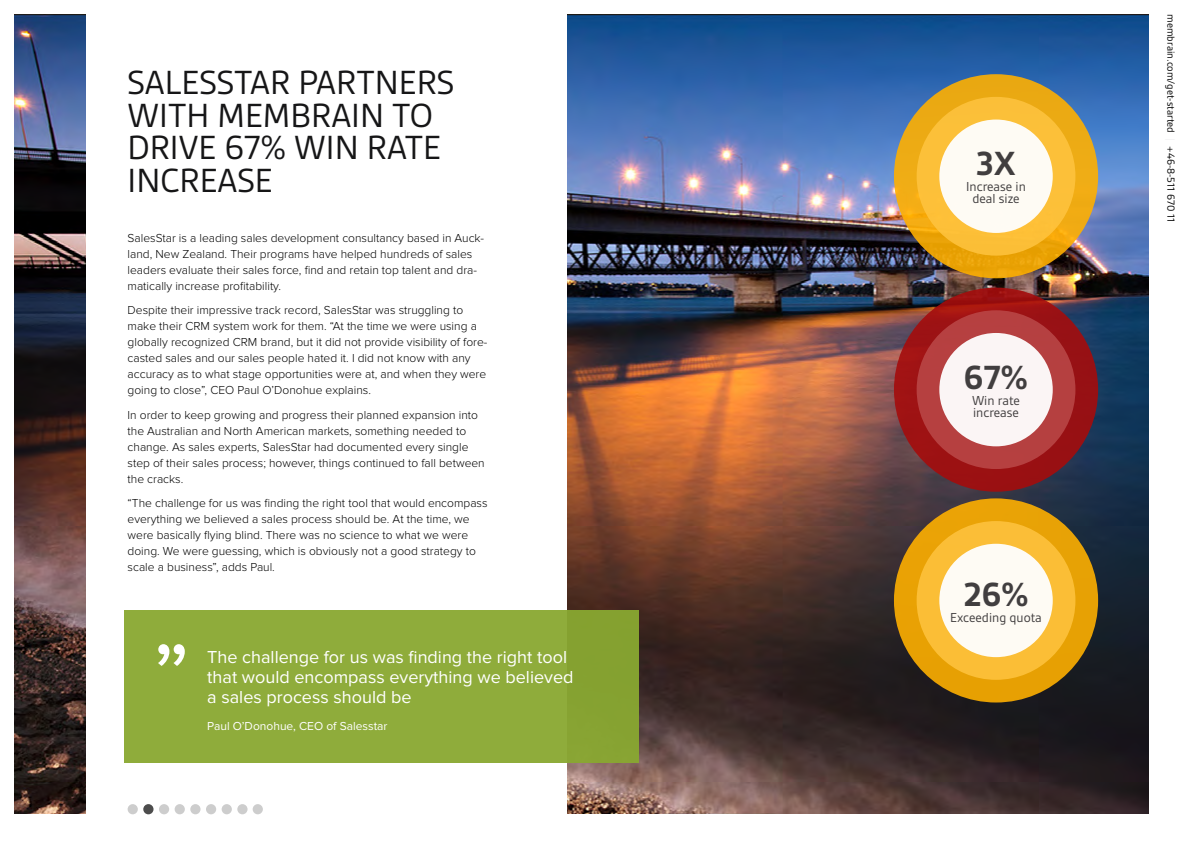
<style>
.page{position:relative;width:1191px;height:842px;background:#fff}
.page>*{position:absolute;margin:0;border:0;box-sizing:border-box;transform-origin:0 0}
.t1{font:96px "Proxima Nova";color:#fff}
.t2{font:36px/32.4px "Gesta";color:#161617}
.t3{font:700 36px "Gesta";color:#413e3f}
.t4{font:18px/20px "Proxima Nova";color:#fff}
.t5{font:14px/12px "Gesta";color:#413e3f;text-align:center}
.t6{font:300 12px/16px "Proxima Nova";color:#000}
.t7{font:12px "Proxima Nova";color:#fff}
.t8{font:11px "Gesta";color:#000}
.s1{color:#f1f1f2}
</style>
<div class="page">
<img style="left:14px;top:14px;width:1134px;height:800px">
<div style="left:86px;top:0;width:480px;height:841px;background:#fff"></div>
<div style="left:124px;top:611px;width:515px;height:152px;background:#8fac3b"></div>
<svg style="left:894px;top:74px;width:204px;height:204px;fill:#eba912"></svg>
<div style="left:916px;top:97px;width:159px;height:159px;background:#fcc039;border-radius:50%"></div>
<div style="left:939px;top:120px;width:113px;height:113px;background:#fefbf4;border-radius:50%"></div>
<div style="left:894px;top:498px;width:204px;height:204px;background:#e7a104;border-radius:50%"></div>
<div style="left:916px;top:521px;width:159px;height:159px;background:#fbbe36;border-radius:50%"></div>
<div style="left:939px;top:544px;width:113px;height:113px;background:#fefbf4;border-radius:50%"></div>
<svg style="left:894px;top:288px;width:204px;height:204px;fill:#9b1113"></svg>
<div style="left:916px;top:310px;width:159px;height:159px;background:#b64040;border-radius:50%"></div>
<div style="left:939px;top:333px;width:113px;height:113px;background:#fbf5f5;border-radius:50%"></div>
<div style="left:128px;top:804px;width:10px;height:10px;background:#cdcdcd;border-radius:50%"></div>
<svg style="left:143px;top:804px;width:10px;height:10px"></svg>
<div style="left:159px;top:804px;width:10px;height:10px;background:#cdcdcd;border-radius:50%"></div>
<div style="left:175px;top:804px;width:10px;height:10px;background:#cdcdcd;border-radius:50%"></div>
<div style="left:206px;top:804px;width:10px;height:10px;background:#cdcdcd;border-radius:50%"></div>
<div style="left:190px;top:804px;width:10px;height:10px;background:#cdcdcd;border-radius:50%"></div>
<div style="left:222px;top:804px;width:10px;height:10px;background:#cdcdcd;border-radius:50%"></div>
<div style="left:237px;top:804px;width:10px;height:10px;background:#cdcdcd;border-radius:50%"></div>
<div style="left:253px;top:804px;width:10px;height:10px;background:#cdcdcd;border-radius:50%"></div>
<h2 class="t2" style="left:128px;top:66px;width:328px">SALESSTAR PARTNERS<br>WITH MEMBRAIN TO<br>DRIVE 67% WIN RATE<br>INCREASE</h2>
<p class="t6" style="left:128px;top:230px;width:358px">SalesStar is a leading sales development consultancy based in Auck&shy;land, New Zealand. Their programs have helped hundreds of sales leaders evaluate their sales force, find and retain top talent and dra&shy;matically increase profitability.</p>
<p class="t6" style="left:128px;top:302px;width:361px">Despite their impressive track record, SalesStar was struggling to make their CRM system work for them. “At the time we were using a globally recognized CRM brand, but it did not provide visibility of fore&shy;casted sales and our sales people hated it. I did not know with any accuracy as to what stage opportunities were at, and when they were going to close”, CEO Paul O’Donohue explains.</p>
<p class="t6" style="left:128px;top:407px;width:359px">In order to keep growing and progress their planned expansion into the Australian and North American markets, something needed to change. As sales experts, SalesStar had documented every single step of their sales process; however, things continued to fall between the cracks.</p>
<p class="t6" style="left:128px;top:495px;width:361px">“The challenge for us was finding the right tool that would encompass everything we believed a sales process should be. At the time, we were basically flying blind. There was no science to what we were doing. We were guessing, which is obviously not a good strategy to scale a business”, adds Paul.</p>
<h1 class="t1" style="left:152px;top:622px;width:39px">”</h1>
<h3 class="t4" style="left:207px;top:647px;width:368px">The challenge for us was finding the right tool that would encompass everything we believed a sales process should be</h3>
<p class="t7" style="left:207px;top:719px;width:182px">Paul O’Donohue, CEO of Salesstar</p>
<h2 class="t3" style="left:976px;top:143px;width:41px">3X</h2>
<p class="t5" style="left:966px;top:181px;width:61px">Increase in deal size</p>
<h2 class="t3" style="left:964px;top:357px;width:66px">67%</h2>
<p class="t5" style="left:972px;top:394px;width:50px;text-align:left">Win rate increase</p>
<h2 class="t3" style="left:963px;top:574px;width:67px">26%</h2>
<p class="t5" style="left:950px;top:611px;width:93px">Exceeding quota</p>
<p class="t8" style="left:1177px;top:14px;width:210px;rotate:90deg">membrain.com/get-started <span class="s1">|</span> +46-8-511 670 11</p>
</div>
